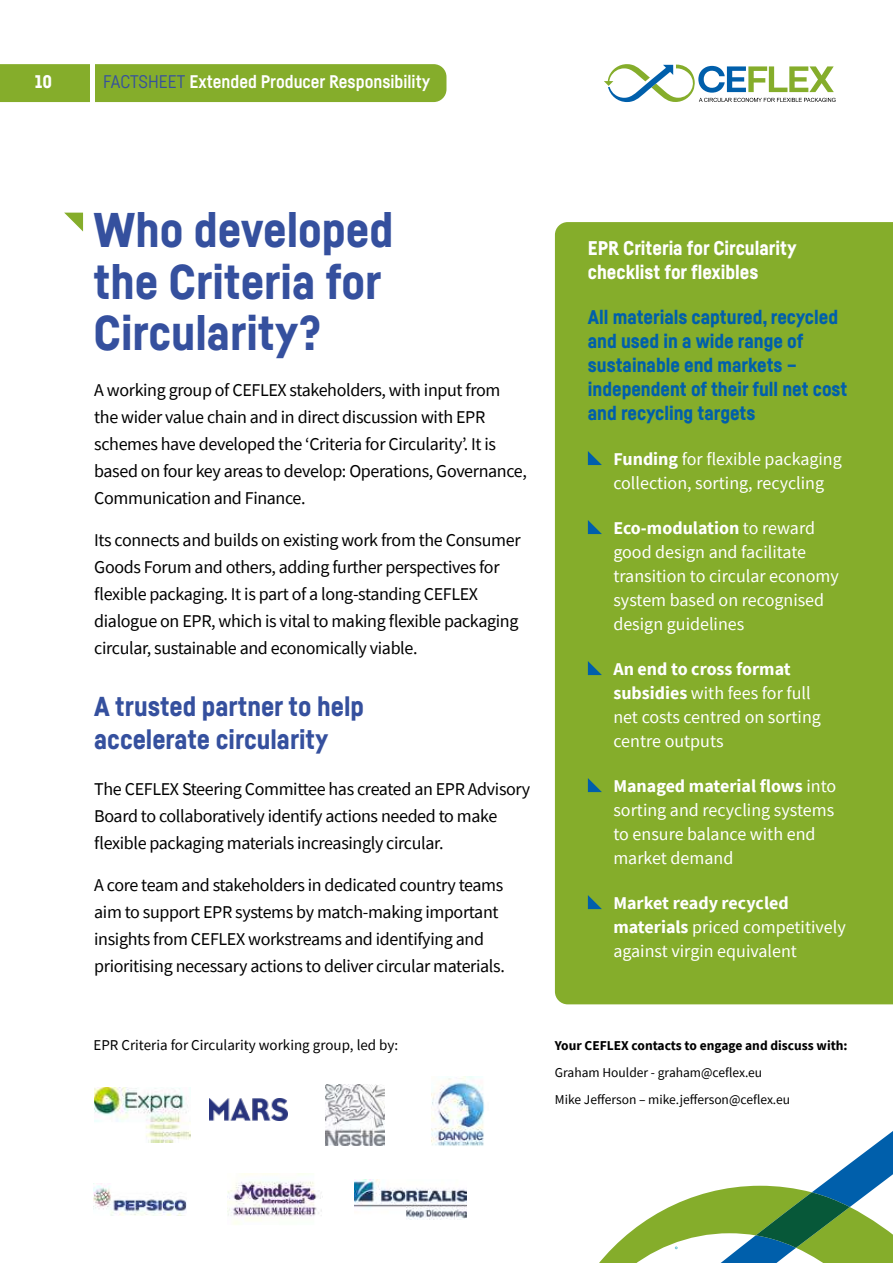
<style>
.page{position:relative;width:893px;height:1263px;background:#fff}
.page>*{position:absolute;margin:0;border:0;box-sizing:border-box;transform-origin:0 0}
.t1{font:900 48px/51.6px "Fabrikat Kompakt";color:#35509e}
.t2{font:900 27px/32.4px "Fabrikat Kompakt";color:#35509e}
.t3{font:900 19.5px/24px "Fabrikat Kompakt";color:#005fab}
.t4{font:900 19.5px/24px "Fabrikat Kompakt";color:#fff}
.t5{font:18px/27px "Source Sans Pro";letter-spacing:-.02em;color:#000}
.t6{font:18px/24px "Source Sans Pro";color:#fff}
.t7{font:700 18px "Fabrikat Kompakt";color:#fff}
.t8{font:900 18px "Fabrikat Kompakt";color:#fff}
.t9{font:15px "Source Sans Pro";color:#000}
.t10{font:13.5px/27px "Source Sans Pro";color:#000}
.t11{font:700 13.5px "Source Sans Pro";color:#000}
.s1{font-weight:400;color:#35509e}
.s2{font-weight:700}
</style>
<div class="page">
<div style="left:555px;top:222px;width:338px;height:782px;background:#85ad2b"></div>
<svg style="left:604px;top:64px;width:232px;height:38px"></svg>
<svg style="left:64px;top:213px;width:19px;height:19px"></svg>
<div style="left:0;top:64px;width:446px;height:38px;background:#85ad2b"></div>
<hr style="left:90px;top:57px;width:4px;height:54px;background:#fff">
<svg style="left:588px;top:451px;width:14px;height:14px"></svg>
<svg style="left:588px;top:520px;width:14px;height:14px"></svg>
<svg style="left:588px;top:661px;width:14px;height:14px"></svg>
<svg style="left:588px;top:778px;width:14px;height:14px"></svg>
<svg style="left:588px;top:895px;width:14px;height:14px"></svg>
<img style="left:94px;top:1088px;width:97px;height:54px">
<img style="left:209px;top:1098px;width:79px;height:23px">
<img style="left:325px;top:1084px;width:59px;height:61px">
<img style="left:432px;top:1077px;width:53px;height:69px">
<img style="left:93px;top:1185px;width:93px;height:30px">
<img style="left:228px;top:1173px;width:94px;height:52px">
<img style="left:355px;top:1179px;width:111px;height:41px">
<svg style="left:599px;top:1131px;width:294px;height:132px"></svg>
<p class="t8" style="left:35px;top:71px;width:19px">10</p>
<p class="t7" style="left:103px;top:71px;width:328px"><span class="s1">FACTSHEET</span> Extended Producer Responsibility</p>
<h1 class="t1" style="left:94px;top:203px;width:301px">Who developed the Criteria for<br>Circularity?</h1>
<p class="t5" style="left:94px;top:376px;width:434px">A working group of CEFLEX stakeholders, with input from the wider value chain and in direct discussion with EPR schemes have developed the ‘Criteria for Circularity’. It is based on four key areas to develop: Operations, Governance, Communication and Finance.</p>
<p class="t5" style="left:94px;top:526px;width:428px">Its connects and builds on existing work from the Consumer Goods Forum and others, adding further perspectives for flexible packaging. It is part of a long-standing CEFLEX dialogue on EPR, which is vital to making flexible packaging circular, sustainable and economically viable.</p>
<h2 class="t2" style="left:94px;top:690px;width:271px">A trusted partner to help accelerate circularity</h2>
<p class="t5" style="left:94px;top:775px;width:438px">The CEFLEX Steering Committee has created an EPR Advisory<br>Board to collaboratively identify actions needed to make flexible packaging materials increasingly circular.</p>
<p class="t5" style="left:94px;top:871px;width:412px">A core team and stakeholders in dedicated country teams aim to support EPR systems by match-making important insights from CEFLEX workstreams and identifying and prioritising necessary actions to deliver circular materials.</p>
<p class="t4" style="left:588px;top:236px;width:210px">EPR Criteria for Circularity checklist for flexibles</p>
<p class="t3" style="left:588px;top:305px;width:261px">All materials captured, recycled and used in a wide range of sustainable end markets – independent of their full net cost and recycling targets</p>
<p class="t6" style="left:613px;top:447px;width:230px"><span class="s2">Funding</span> for flexible packaging collection, sorting, recycling</p>
<p class="t6" style="left:613px;top:516px;width:227px"><span class="s2">Eco-modulation</span> to reward good design and facilitate transition to circular economy system based on recognised design guidelines</p>
<p class="t6" style="left:613px;top:657px;width:209px"><span class="s2">An end to cross format subsidies</span> with fees for full net costs centred on sorting centre outputs</p>
<p class="t6" style="left:613px;top:774px;width:224px"><span class="s2">Managed material flows</span> into sorting and recycling systems to ensure balance with end market demand</p>
<p class="t6" style="left:613px;top:891px;width:234px"><span class="s2">Market ready recycled materials</span> priced competitively against virgin equivalent</p>
<p class="t9" style="left:94px;top:1035px;width:306px">EPR Criteria for Circularity working group, led by:</p>
<p class="t11" style="left:555px;top:1036px;width:294px">Your CEFLEX contacts to engage and discuss with:</p>
<p class="t10" style="left:555px;top:1059px;width:237px">Graham Houlder - graham@ceflex.eu<br>Mike Jefferson – mike.jefferson@ceflex.eu</p>
</div>
